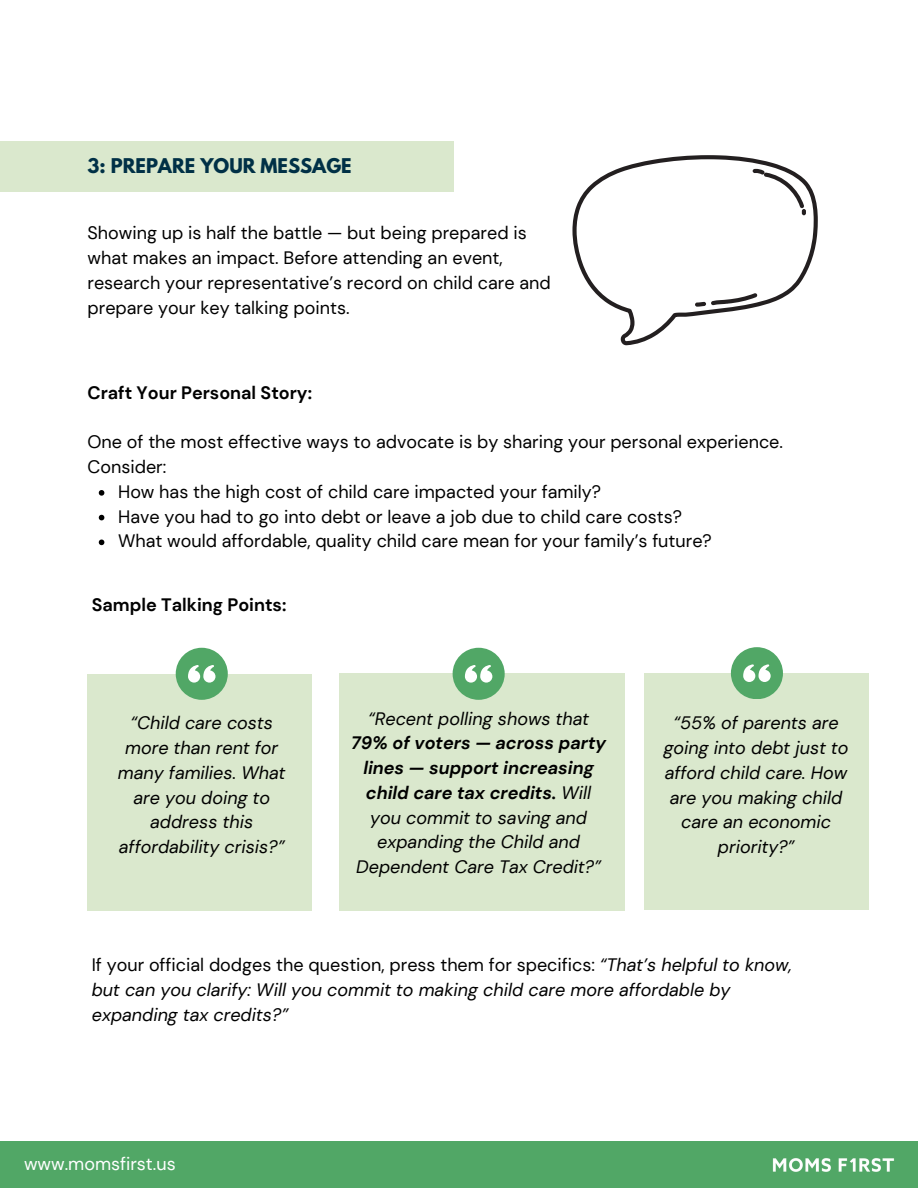
<style>
.page{position:relative;width:918px;height:1188px;background:#fff}
.page>*{position:absolute;margin:0;border:0;box-sizing:border-box;transform-origin:0 0}
.t1{font:italic 18px/24.8px "DM Sans";color:#000;text-align:center}
.t2{font:18px/24.8px "DM Sans";color:#000}
.t3{font:700 18px "DM Sans";color:#000}
.t4{font:700 18px "League Spartan";color:#003046}
.t5{font:18px "DM Sans";color:#fff}
.s1{font-weight:700}
.s2{font-style:normal}
</style>
<div class="page">
<div style="left:0;top:1141px;width:918px;height:47px;background:#51a766"></div>
<div style="left:0;top:142px;width:454px;height:50px;background:#dae8cd"></div>
<div style="left:88px;top:674px;width:224px;height:237px;background:#dae8cd"></div>
<div style="left:644px;top:673px;width:225px;height:237px;background:#dae8cd"></div>
<div style="left:339px;top:673px;width:285px;height:238px;background:#dae8cd"></div>
<div style="left:176px;top:648px;width:51px;height:52px;background:#51a766;border-radius:50%"></div>
<svg style="left:188px;top:665px;width:28px;height:18px"></svg>
<div style="left:731px;top:647px;width:52px;height:52px;background:#51a766;border-radius:50%"></div>
<svg style="left:743px;top:664px;width:28px;height:18px"></svg>
<div style="left:453px;top:648px;width:51px;height:52px;background:#51a766;border-radius:50%"></div>
<svg style="left:465px;top:665px;width:27px;height:18px"></svg>
<svg style="left:572px;top:155px;width:246px;height:190px"></svg>
<svg style="left:753px;top:169px;width:53px;height:46px"></svg>
<svg style="left:695px;top:293px;width:62px;height:14px"></svg>
<svg style="left:99px;top:490px;width:5px;height:6px"></svg>
<svg style="left:99px;top:515px;width:5px;height:5px"></svg>
<svg style="left:99px;top:540px;width:5px;height:5px"></svg>
<img style="left:772px;top:1150px;width:123px;height:29px">
<h1 class="t4" style="left:88px;top:156px;width:266px">3: PREPARE YOUR MESSAGE</h1>
<p class="t2" style="left:88px;top:221px;width:465px">Showing up is half the battle — but being prepared is what makes an impact. Before attending an event, research your representative’s record on child care and prepare your key talking points.</p>
<h2 class="t3" style="left:88px;top:381px;width:226px">Craft Your Personal Story:</h2>
<p class="t2" style="left:88px;top:430px;width:697px">One of the most effective ways to advocate is by sharing your personal experience.<br>Consider:</p>
<p class="t2" style="left:118px;top:479px;width:485px">How has the high cost of child care impacted your family?</p>
<p class="t2" style="left:118px;top:504px;width:566px">Have you had to go into debt or leave a job due to child care costs?</p>
<p class="t2" style="left:118px;top:529px;width:595px">What would affordable, quality child care mean for your family’s future?</p>
<h2 class="t3" style="left:92px;top:593px;width:196px">Sample Talking Points:</h2>
<p class="t1" style="left:351px;top:706px;width:257px">“Recent polling shows that<br><span class="s1">79% of voters — across party lines — support increasing child care tax credits.</span> Will you commit to saving and expanding the Child and<br>Dependent Care Tax Credit?”</p>
<p class="t1" style="left:118px;top:711px;width:169px">“Child care costs more than rent for many families. What are you doing to address this affordability crisis?”</p>
<p class="t1" style="left:664px;top:711px;width:186px">“55% of parents are going into debt just to afford child care. How are you making child care an economic priority?”</p>
<p class="t1" style="left:92px;top:953px;width:702px;text-align:left"><span class="s2">If your official dodges the question, press them for specifics:</span> “That’s helpful to know, but can you clarify: Will you commit to making child care more affordable by expanding tax credits?”</p>
<p class="t5" style="left:24px;top:1153px;width:153px">www.momsfirst.us</p>
</div>
